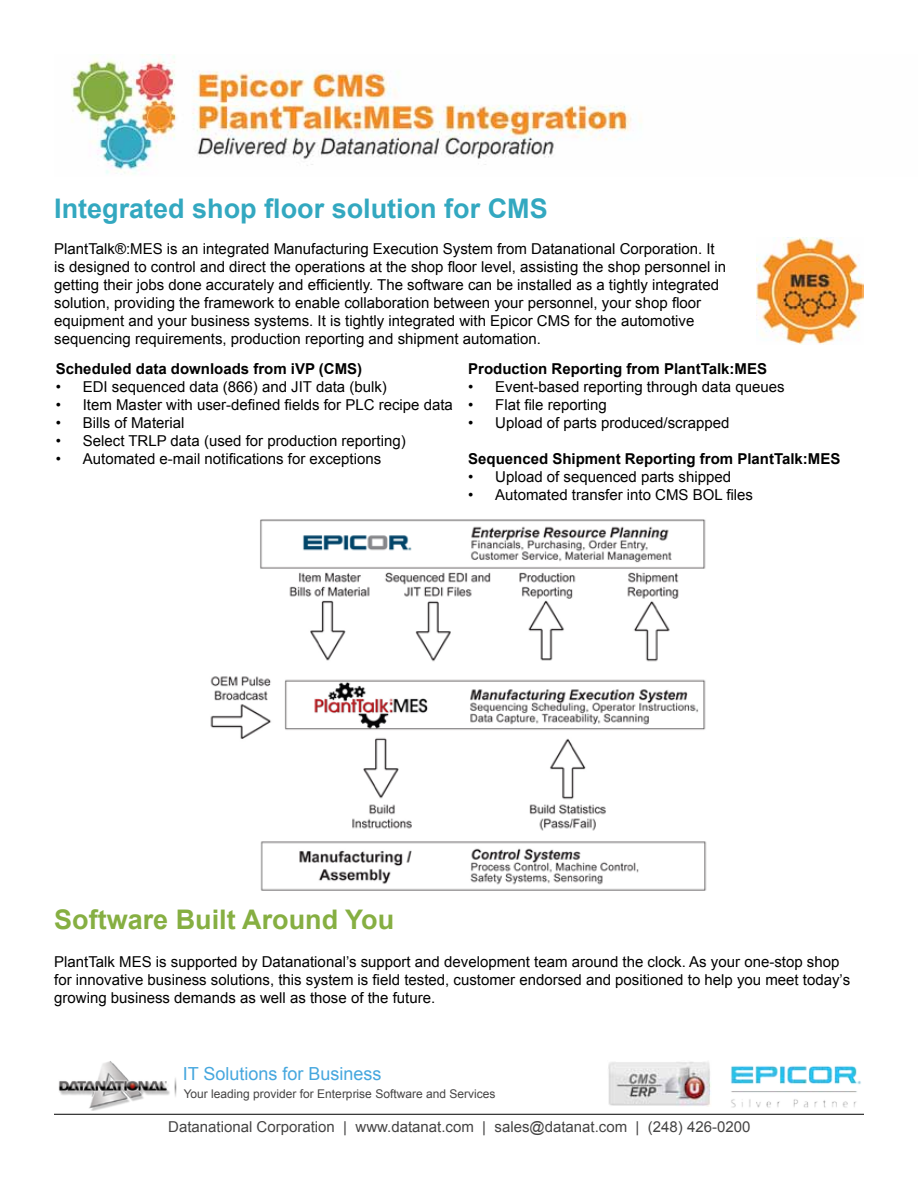
<style>
.page{position:relative;width:918px;height:1188px;background:#fff}
.page>*{position:absolute;margin:0;border:0;box-sizing:border-box;transform-origin:0 0}
.t1{font:700 27px "Arial";color:#33a8c0}
.t2{font:700 27px "Arial";color:#86af42}
.t3{font:18px "Arial";color:#46a7de}
.t4{font:15px/18px "Arial";color:#000}
.t5{font:700 15px "Arial";color:#000}
.t6{font:15px "Arial";color:#454444}
.t7{font:12px "Arial";color:#454444}
</style>
<div class="page">
<img style="left:58px;top:1061px;width:119px;height:49px">
<hr style="left:54px;top:1114px;width:810px;height:1px;background:#000">
<img style="left:730px;top:1065px;width:131px;height:43px">
<img style="left:71px;top:54px;width:571px;height:120px">
<img style="left:756px;top:237px;width:108px;height:108px">
<img style="left:608px;top:1062px;width:103px;height:44px">
<img style="left:210px;top:519px;width:497px;height:372px">
<h1 class="t1" style="left:54px;top:190px;width:495px">Integrated shop floor solution for CMS</h1>
<p class="t4" style="left:54px;top:240px;width:674px">PlantTalk®:MES is an integrated Manufacturing Execution System from Datanational Corporation. It is designed to control and direct the operations at the shop floor level, assisting the shop personnel in getting their jobs done accurately and efficiently. The software can be installed as a tightly integrated solution, providing the framework to enable collaboration between your personnel, your shop floor equipment and your business systems. It is tightly integrated with Epicor CMS for the automotive sequencing requirements, production reporting and shipment automation.</p>
<p class="t5" style="left:56px;top:358px;width:308px">Scheduled data downloads from iVP (CMS)</p>
<p class="t4" style="left:56px;top:377px;width:333px">• EDI sequenced data (866) and JIT data (bulk)</p>
<p class="t4" style="left:56px;top:395px;width:399px">• Item Master with user-defined fields for PLC recipe data</p>
<p class="t4" style="left:56px;top:413px;width:130px">• Bills of Material</p>
<p class="t4" style="left:56px;top:431px;width:351px">• Select TRLP data (used for production reporting)</p>
<p class="t4" style="left:56px;top:449px;width:327px">• Automated e-mail notifications for exceptions</p>
<p class="t5" style="left:468px;top:358px;width:300px">Production Reporting from PlantTalk:MES</p>
<p class="t4" style="left:468px;top:377px;width:318px">• Event-based reporting through data queues</p>
<p class="t4" style="left:468px;top:395px;width:140px">• Flat file reporting</p>
<p class="t4" style="left:468px;top:413px;width:263px">• Upload of parts produced/scrapped</p>
<p class="t5" style="left:468px;top:448px;width:374px">Sequenced Shipment Reporting from PlantTalk:MES</p>
<p class="t4" style="left:468px;top:467px;width:264px">• Upload of sequenced parts shipped</p>
<p class="t4" style="left:468px;top:485px;width:286px">• Automated transfer into CMS BOL files</p>
<h1 class="t2" style="left:54px;top:902px;width:341px">Software Built Around You</h1>
<p class="t4" style="left:54px;top:953px;width:797px">PlantTalk MES is supported by Datanational’s support and development team around the clock. As your one-stop shop for innovative business solutions, this system is field tested, customer endorsed and positioned to help you meet today’s growing business demands as well as those of the future.</p>
<p class="t3" style="left:183px;top:1062px;width:200px">IT Solutions for Business</p>
<p class="t7" style="left:184px;top:1086px;width:313px">Your leading provider for Enterprise Software and Services</p>
<p class="t6" style="left:168px;top:1117px;width:584px">Datanational Corporation | www.datanat.com | sales@datanat.com | (248) 426-0200</p>
</div>
